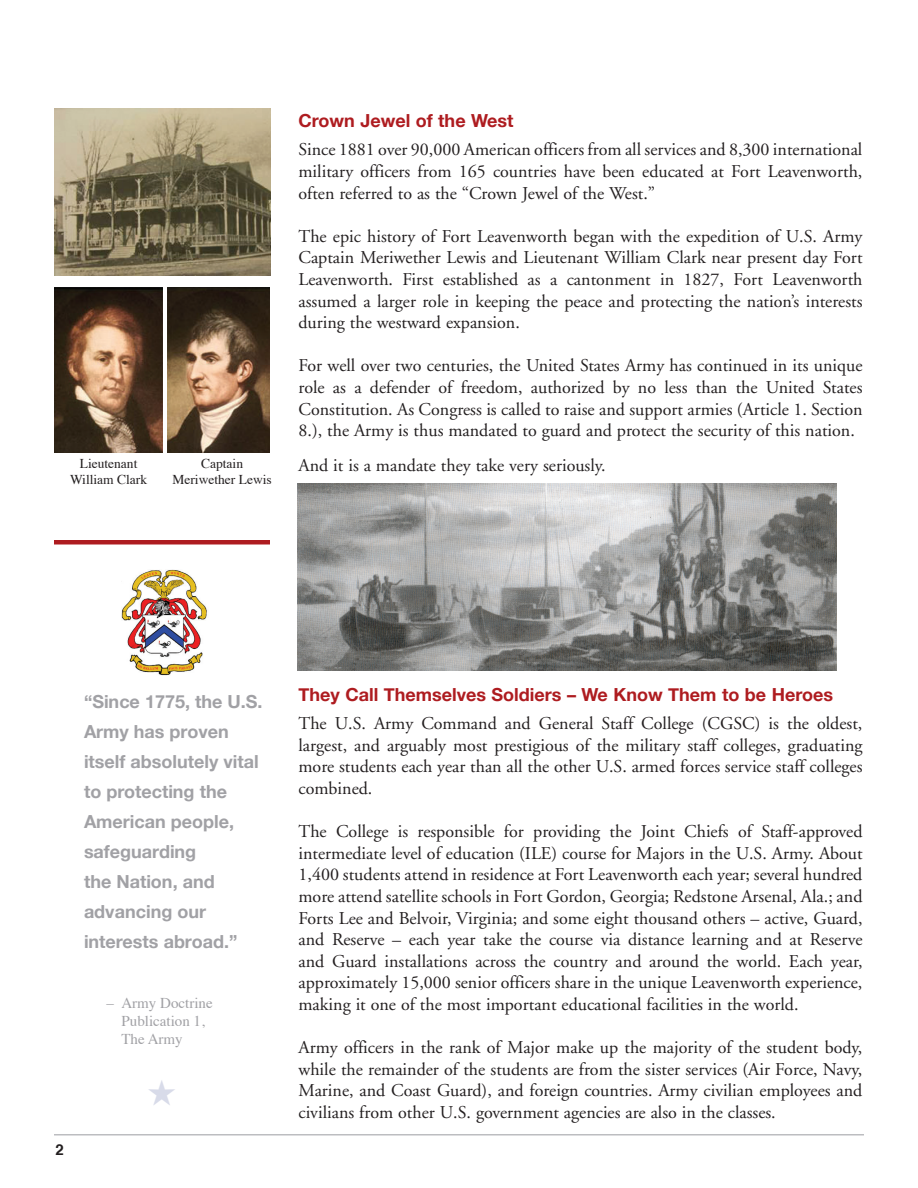
<style>
.page{position:relative;width:918px;height:1188px;background:#fff}
.page>*{position:absolute;margin:0;border:0;box-sizing:border-box;transform-origin:0 0}
.t1{font:18px/21.6px "Adobe Garamond";color:#231f20;text-align:justify}
.t2{font:700 18px/30px "Helvetica Neue";color:#a1a1a5}
.t3{font:700 18px "Helvetica Neue";color:#ae1c20}
.t4{font:15px/18px "Times";color:#a1a1a5;text-align:center}
.t5{font:700 15px "Helvetica";color:#231f20}
.t6{font:13.5px "Times";color:#231f20}
</style>
<div class="page">
<hr style="left:54px;top:1134px;width:810px;height:2px;background:#bcbdc0">
<img style="left:54px;top:108px;width:216px;height:168px">
<img style="left:297px;top:483px;width:540px;height:187px">
<img style="left:122px;top:569px;width:85px;height:107px">
<hr style="left:54px;top:540px;width:216px;height:4px;background:#ae1c20">
<img style="left:54px;top:288px;width:109px;height:165px">
<img style="left:167px;top:288px;width:103px;height:165px">
<p class="t6" style="left:80px;top:450px;width:59px">Lieutenant</p>
<p class="t6" style="left:70px;top:467px;width:79px">William Clark</p>
<p class="t6" style="left:201px;top:450px;width:43px">Captain</p>
<p class="t6" style="left:172px;top:467px;width:101px">Meriwether Lewis</p>
<p class="t3" style="left:298px;top:107px;width:216px">Crown Jewel of the West</p>
<p class="t1" style="left:298px;top:139px;width:565px">Since 1881 over 90,000 American officers from all services and 8,300 international military officers from 165 countries have been educated at Fort Leavenworth, often referred to as the “Crown Jewel of the West.”</p>
<p class="t1" style="left:298px;top:226px;width:566px">The epic history of Fort Leavenworth began with the expedition of U.S. Army Captain Meriwether Lewis and Lieutenant William Clark near present day Fort Leavenworth. First established as a cantonment in 1827, Fort Leavenworth assumed a larger role in keeping the peace and protecting the nation’s interests during the westward expansion.</p>
<p class="t1" style="left:298px;top:355px;width:566px">For well over two centuries, the United States Army has continued in its unique role as a defender of freedom, authorized by no less than the United States Constitution. As Congress is called to raise and support armies (Article 1. Section 8.), the Army is thus mandated to guard and protect the security of this nation.</p>
<p class="t1" style="left:298px;top:455px;width:309px">And it is a mandate they take very seriously.</p>
<p class="t2" style="left:84px;top:687px;width:180px">“Since 1775, the U.S.<br>Army has proven itself absolutely vital to protecting the<br>American people, safeguarding<br>the Nation, and advancing our interests abroad.”</p>
<p class="t4" style="left:106px;top:992px;width:108px">– Army Doctrine<br>Publication 1,</p>
<p class="t4" style="left:122px;top:1028px;width:63px">The Army</p>
<p class="t5" style="left:56px;top:1138px;width:10px">2</p>
<p class="t3" style="left:298px;top:680px;width:536px">They Call Themselves Soldiers – We Know Them to be Heroes</p>
<p class="t1" style="left:298px;top:713px;width:566px">The U.S. Army Command and General Staff College (CGSC) is the oldest, largest, and arguably most prestigious of the military staff colleges, graduating more students each year than all the other U.S. armed forces service staff colleges combined.</p>
<p class="t1" style="left:298px;top:821px;width:566px">The College is responsible for providing the Joint Chiefs of Staff-approved intermediate level of education (ILE) course for Majors in the U.S. Army. About 1,400 students attend in residence at Fort Leavenworth each year; several hundred more attend satellite schools in Fort Gordon, Georgia; Redstone Arsenal, Ala.; and Forts Lee and Belvoir, Virginia; and some eight thousand others – active, Guard, and Reserve – each year take the course via distance learning and at Reserve and Guard installations across the country and around the world. Each year, approximately 15,000 senior officers share in the unique Leavenworth experience, making it one of the most important educational facilities in the world.</p>
<p class="t1" style="left:298px;top:1037px;width:565px">Army officers in the rank of Major make up the majority of the student body, while the remainder of the students are from the sister services (Air Force, Navy, Marine, and Coast Guard), and foreign countries. Army civilian employees and civilians from other U.S. government agencies are also in the classes.</p>
</div>
